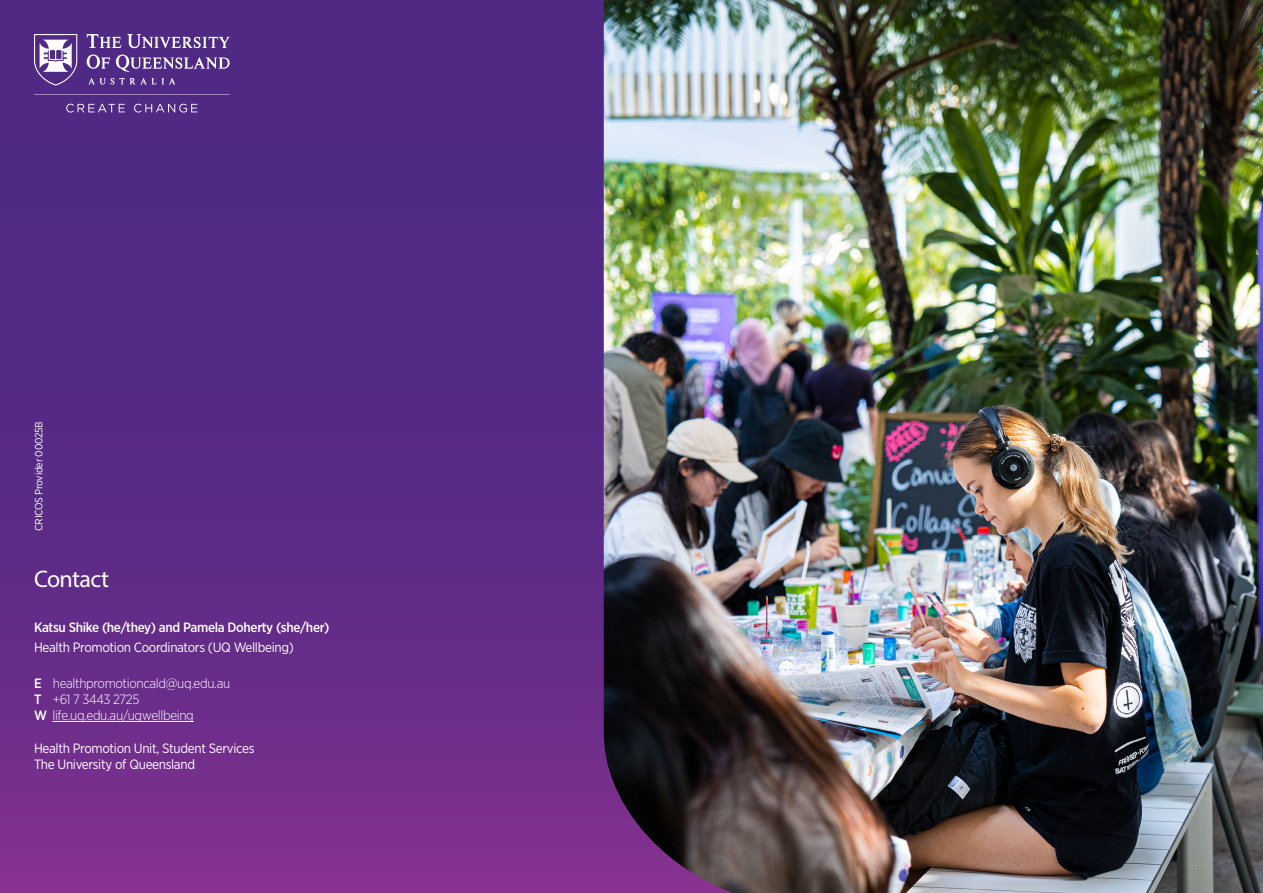
<style>
.page{position:relative;width:1263px;height:893px;background:#fff}
.page>*{position:absolute;margin:0;border:0;box-sizing:border-box;transform-origin:0 0}
.t1{font:24px "Myriad Pro";letter-spacing:-.025em;color:#fff}
.t2{font:13.5px/16.2px "Gotham Narrow";letter-spacing:-.025em;color:#fff}
.t3{font:300 13.5px/16.2px "Gotham Narrow";letter-spacing:-.025em;color:#fff}
.t4{font:500 13.5px "Gotham Narrow";letter-spacing:-.025em;color:#fff}
.t5{font:10.5px "Gotham Narrow";letter-spacing:-.025em;color:#fff}
.s1{font-weight:500}
</style>
<div class="page">
<svg style="left:0;top:0;width:604px;height:893px;background:#5d2b87"></svg>
<svg style="left:34px;top:34px;width:196px;height:79px;background:#6a4a97"></svg>
<hr style="left:52px;top:721px;width:142px;height:1px;background:#fff">
<img style="left:604px;top:0;width:659px;height:893px">
<p class="t5" style="left:32px;top:531px;width:111px;rotate:-90deg">CRICOS Provider 00025B</p>
<h1 class="t1" style="left:34px;top:564px;width:76px">Contact</h1>
<p class="t4" style="left:34px;top:619px;width:297px">Katsu Shike (he/they) and Pamela Doherty (she/her)</p>
<p class="t2" style="left:34px;top:639px;width:261px">Health Promotion Coordinators (UQ Wellbeing)</p>
<p class="t3" style="left:34px;top:674px;width:198px"><span class="s1">E</span> healthpromotioncald@uq.edu.au<br><span class="s1">T</span> +61 7 3443 2725<br><span class="s1">W</span> life.uq.edu.au/uqwellbeing</p>
<p class="t2" style="left:34px;top:739px;width:222px">Health Promotion Unit, Student Services<br>The University of Queensland</p>
</div>
